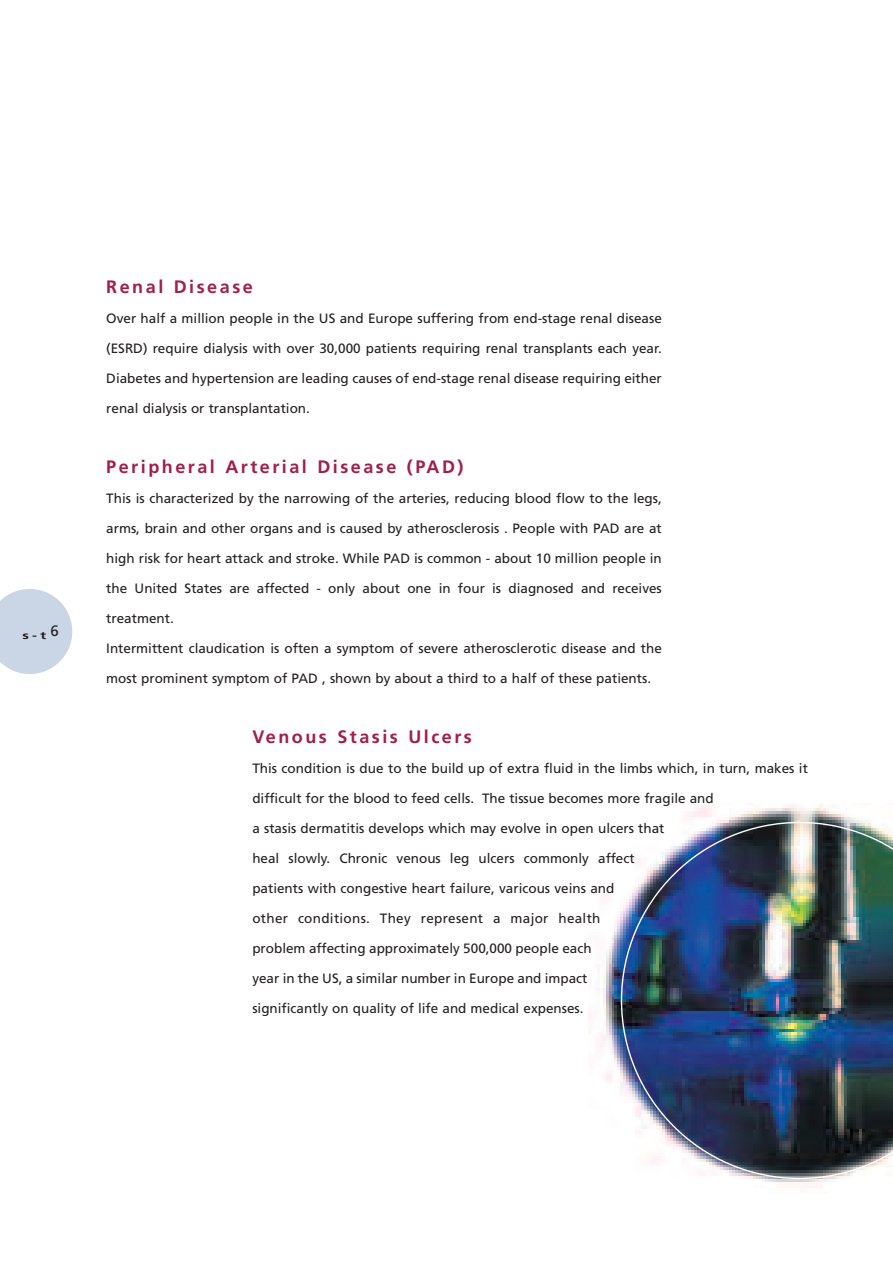
<style>
.page{position:relative;width:893px;height:1263px;background:#fff}
.page>*{position:absolute;margin:0;border:0;box-sizing:border-box;transform-origin:0 0}
.t1{font:700 18px "Frutiger";letter-spacing:.14em;color:#a21e4b}
.t2{font:15px "Frutiger";color:#231f20}
.t3{font:13.5px "Frutiger";color:#231f20}
.t4{font:13.5px "Frutiger";letter-spacing:.02em;color:#231f20}
.t5{font:700 10.5px "Frutiger";color:#231f20;scale:1.4 1}
</style>
<div class="page">
<img style="left:588px;top:805px;width:283px;height:383px">
<svg style="left:0;top:589px;width:72px;height:85px"></svg>
<img style="left:621px;top:822px;width:272px;height:357px">
<p class="t2" style="left:50px;top:624px;width:10px">6</p>
<p class="t5" style="left:22px;top:631px;width:18px">s-t</p>
<h1 class="t1" style="left:106px;top:280px;width:148px">Renal Disease</h1>
<p class="t3" style="left:106px;top:313px;width:557px">Over half a million people in the US and Europe suffering from end-stage renal disease</p>
<p class="t3" style="left:106px;top:343px;width:557px">(ESRD) require dialysis with over 30,000 patients requiring renal transplants each year.</p>
<p class="t3" style="left:106px;top:373px;width:557px">Diabetes and hypertension are leading causes of end-stage renal disease requiring either</p>
<p class="t3" style="left:106px;top:403px;width:205px">renal dialysis or transplantation.</p>
<h1 class="t1" style="left:106px;top:460px;width:359px">Peripheral Arterial Disease (PAD)</h1>
<p class="t3" style="left:106px;top:493px;width:557px">This is characterized by the narrowing of the arteries, reducing blood flow to the legs,</p>
<p class="t3" style="left:106px;top:523px;width:557px">arms, brain and other organs and is caused by atherosclerosis . People with PAD are at</p>
<p class="t3" style="left:106px;top:553px;width:557px">high risk for heart attack and stroke. While PAD is common - about 10 million people in</p>
<p class="t3" style="left:106px;top:583px;width:557px">the United States are affected - only about one in four is diagnosed and receives</p>
<p class="t3" style="left:106px;top:613px;width:69px">treatment.</p>
<p class="t3" style="left:106px;top:643px;width:557px">Intermittent claudication is often a symptom of severe atherosclerotic disease and the</p>
<p class="t3" style="left:106px;top:673px;width:546px">most prominent symptom of PAD , shown by about a third to a half of these patients.</p>
<h1 class="t1" style="left:252px;top:730px;width:221px">Venous Stasis Ulcers</h1>
<p class="t3" style="left:252px;top:763px;width:557px">This condition is due to the build up of extra fluid in the limbs which, in turn, makes it</p>
<p class="t3" style="left:252px;top:793px;width:463px">difficult for the blood to feed cells. The tissue becomes more fragile and</p>
<p class="t3" style="left:252px;top:823px;width:414px">a stasis dermatitis develops which may evolve in open ulcers that</p>
<p class="t3" style="left:252px;top:853px;width:384px">heal slowly. Chronic venous leg ulcers commonly affect</p>
<p class="t3" style="left:252px;top:883px;width:364px">patients with congestive heart failure, varicous veins and</p>
<p class="t4" style="left:252px;top:913px;width:350px">other conditions. They represent a major health</p>
<p class="t3" style="left:252px;top:943px;width:341px">problem affecting approximately 500,000 people each</p>
<p class="t3" style="left:252px;top:973px;width:337px">year in the US, a similar number in Europe and impact</p>
<p class="t3" style="left:252px;top:1003px;width:333px">significantly on quality of life and medical expenses.</p>
</div>
